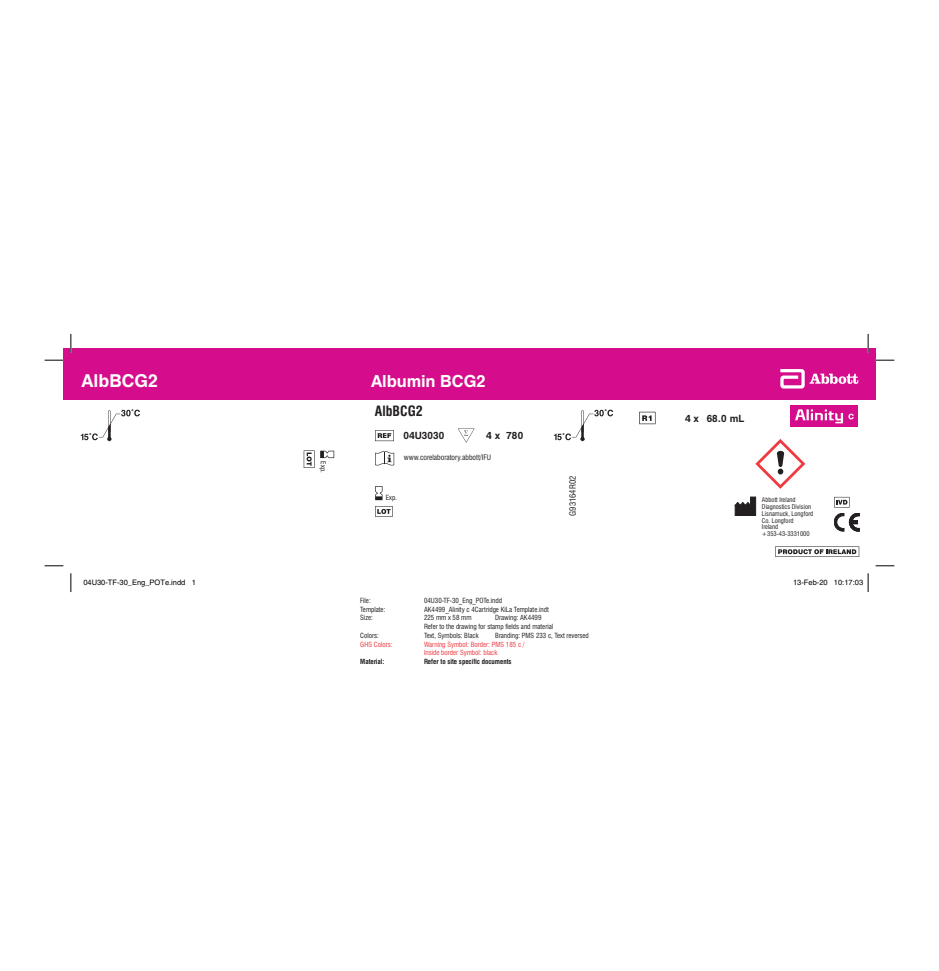
<style>
.page{position:relative;width:939px;height:971px;background:#fff}
.page>*{position:absolute;margin:0;border:0;box-sizing:border-box;transform-origin:0 0}
.t1{font:700 20px "Helen Pro";color:#fff}
.t2{font:700 18.75px "Helen Pro";color:#fff}
.t3{font:700 condensed 16.25px "Helen Pro";color:#231f20}
.t4{font:700 11.25px "Helen Pro";color:#231f20}
.t5{font:condensed 10px "Helen Pro";color:#231f20}
.t6{font:condensed 8.75px "Helen Pro";color:#231f20}
.t7{font:condensed 8.12px/8.8px "Helen Pro";color:#231f20}
.t8{font:condensed 8.12px/8.8px "Helen Pro";color:#ee3a41}
.t9{font:700 condensed 8.12px "Helen Pro";color:#231f20}
.t10{font:condensed 7.5px/6.9px "Helen Pro";color:#231f20}
.t11{font:7.5px "Helvetica";color:#000}
</style>
<div class="page">
<div style="left:63px;top:348px;width:813px;height:52px;background:#d50d8c"></div>
<svg style="left:375px;top:506px;width:18px;height:11px"></svg>
<svg style="left:375px;top:486px;width:8px;height:14px"></svg>
<svg style="left:304px;top:450px;width:30px;height:18px"></svg>
<svg style="left:780px;top:369px;width:78px;height:19px"></svg>
<svg style="left:775px;top:546px;width:84px;height:11px"></svg>
<svg style="left:81px;top:409px;width:59px;height:32px"></svg>
<div style="left:750px;top:497px;width:6px;height:18px;background:#231f20"></div>
<div style="left:745px;top:505px;width:6px;height:10px;background:#231f20"></div>
<div style="left:740px;top:505px;width:6px;height:10px;background:#231f20"></div>
<div style="left:735px;top:505px;width:5px;height:10px;background:#231f20;border:1px solid #231f20"></div>
<svg style="left:735px;top:502px;width:16px;height:6px"></svg>
<svg style="left:834px;top:497px;width:16px;height:10px"></svg>
<svg style="left:834px;top:513px;width:25px;height:18px"></svg>
<svg style="left:458px;top:428px;width:17px;height:15px"></svg>
<svg style="left:375px;top:430px;width:19px;height:11px"></svg>
<svg style="left:375px;top:451px;width:19px;height:14px"></svg>
<svg style="left:639px;top:412px;width:17px;height:12px"></svg>
<div style="left:790px;top:405px;width:68px;height:22px;background:#d50d8c"></div>
<svg style="left:795px;top:409px;width:59px;height:14px"></svg>
<svg style="left:755px;top:439px;width:50px;height:50px"></svg>
<svg style="left:554px;top:409px;width:59px;height:32px"></svg>
<svg style="left:45px;top:359px;width:18px;height:2px"></svg>
<svg style="left:876px;top:359px;width:18px;height:2px"></svg>
<svg style="left:45px;top:565px;width:18px;height:1px"></svg>
<svg style="left:876px;top:565px;width:18px;height:1px"></svg>
<svg style="left:70px;top:334px;width:2px;height:18px"></svg>
<svg style="left:70px;top:573px;width:2px;height:19px"></svg>
<svg style="left:867px;top:334px;width:2px;height:18px"></svg>
<svg style="left:867px;top:573px;width:2px;height:19px"></svg>
<h1 class="t1" style="left:81px;top:368px;width:78px">AlbBCG2</h1>
<h2 class="t2" style="left:371px;top:368px;width:116px">Albumin BCG2</h2>
<p class="t7" style="left:328px;top:461px;width:13px;rotate:90deg">Exp.</p>
<h3 class="t3" style="left:375px;top:400px;width:49px">AlbBCG2</h3>
<h3 class="t4" style="left:404px;top:428px;width:42px">04U3030</h3>
<h3 class="t4" style="left:486px;top:428px;width:39px">4 x 780</h3>
<p class="t6" style="left:404px;top:451px;width:89px">www.corelaboratory.abbott/IFU</p>
<p class="t7" style="left:386px;top:492px;width:13px">Exp.</p>
<p class="t5" style="left:566px;top:515px;width:41px;rotate:-90deg">G93164R02</p>
<h3 class="t4" style="left:685px;top:410px;width:61px">4 x 68.0 mL</h3>
<p class="t10" style="left:762px;top:496px;width:53px">Abbott Ireland<br>Diagnostics Division<br>Lisnamuck, Longford<br>Co. Longford<br>Ireland +353-43-3331000</p>
<p class="t11" style="left:83px;top:577px;width:114px">04U30-TF-30_Eng_POTe.indd 1</p>
<p class="t11" style="left:793px;top:577px;width:72px">13-Feb-20 10:17:03</p>
<p class="t7" style="left:360px;top:595px;width:12px">File:</p>
<p class="t7" style="left:424px;top:595px;width:80px">04U30-TF-30_Eng_POTe.indd</p>
<p class="t7" style="left:360px;top:604px;width:27px">Template:</p>
<p class="t7" style="left:424px;top:604px;width:126px">AK4499_Alinity c 4Cartridge KiLa Template.indt</p>
<p class="t7" style="left:360px;top:613px;width:14px">Size:</p>
<p class="t7" style="left:424px;top:613px;width:49px">225 mm x 58 mm</p>
<p class="t7" style="left:424px;top:613px;width:131px;text-indent:71px">Drawing: AK4499<br>Refer to the drawing for stamp fields and material</p>
<p class="t7" style="left:360px;top:630px;width:20px">Colors:</p>
<p class="t7" style="left:424px;top:630px;width:56px">Text, Symbols: Black</p>
<p class="t7" style="left:495px;top:630px;width:95px">Branding: PMS 233 c, Text reversed</p>
<p class="t8" style="left:360px;top:639px;width:34px">GHS Colors:</p>
<p class="t8" style="left:424px;top:639px;width:102px">Warning Symbol: Border: PMS 185 c /<br>Inside border Symbol: black</p>
<p class="t9" style="left:360px;top:656px;width:26px">Material:</p>
<p class="t9" style="left:424px;top:656px;width:89px">Refer to site specific documents</p>
</div>
